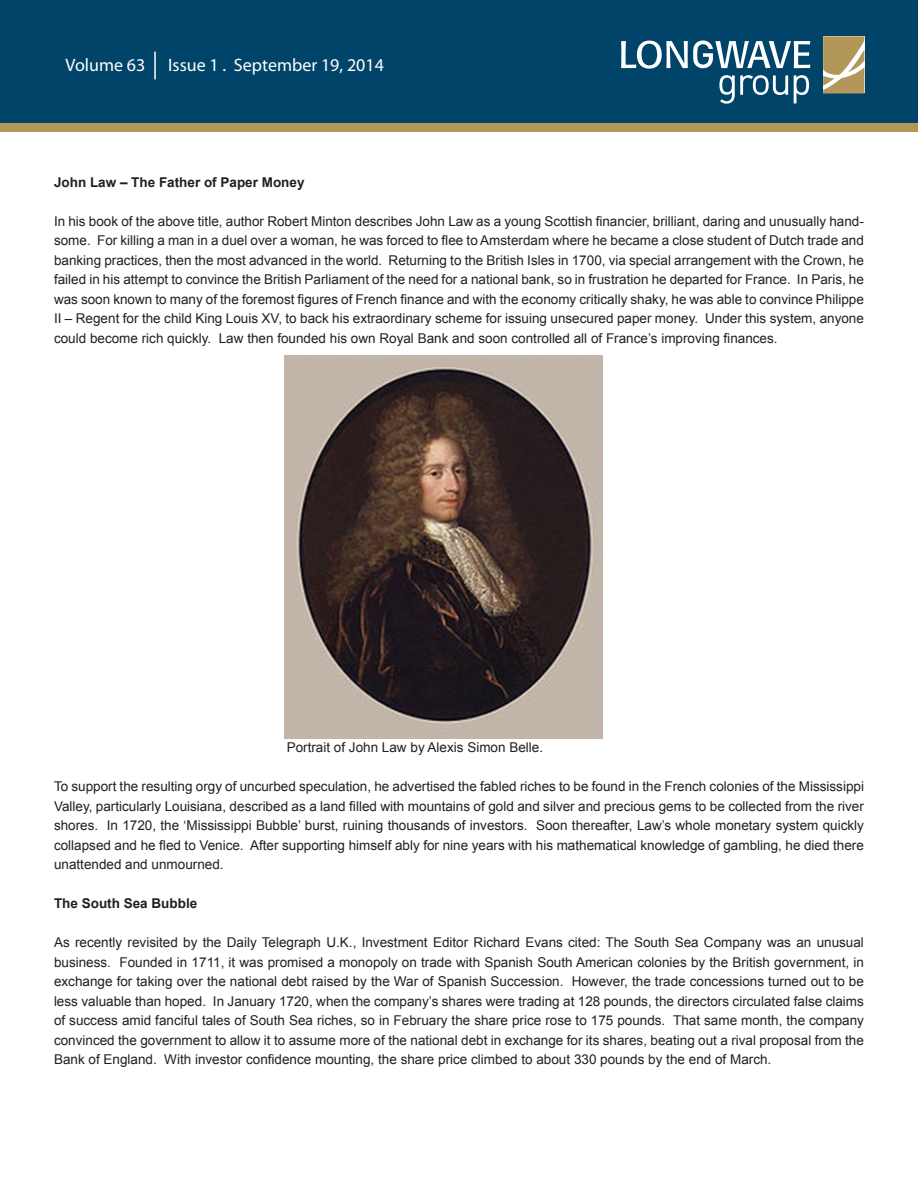
<style>
.page{position:relative;width:918px;height:1188px;background:#fff}
.page>*{position:absolute;margin:0;border:0;box-sizing:border-box;transform-origin:0 0}
.t1{font:18px "Myriad Pro";color:#fff}
.t2{font:13.5px/19.5px "Arial";color:#231f20;text-align:justify}
.t3{font:700 13.5px "Arial";color:#231f20}
</style>
<div class="page">
<div style="left:0;top:122px;width:918px;height:10px;background:#b39759"></div>
<img style="left:284px;top:355px;width:319px;height:383px">
<div style="left:0;top:0;width:918px;height:123px;background:#00446a"></div>
<hr style="left:154px;top:52px;width:2px;height:27px;background:#fff">
<svg style="left:621px;top:40px;width:189px;height:29px"></svg>
<svg style="left:719px;top:75px;width:69px;height:29px"></svg>
<svg style="left:794px;top:75px;width:15px;height:28px"></svg>
<svg style="left:823px;top:36px;width:41px;height:58px;background:#bfa977"></svg>
<p class="t1" style="left:66px;top:54px;width:81px">Volume 63</p>
<p class="t1" style="left:168px;top:54px;width:217px">Issue 1 . September 19, 2014</p>
<p class="t3" style="left:54px;top:173px;width:252px">John Law – The Father of Paper Money</p>
<p class="t2" style="left:54px;top:211px;width:811px">In his book of the above title, author Robert Minton describes John Law as a young Scottish financier, brilliant, daring and unusually hand&shy;some. For killing a man in a duel over a woman, he was forced to flee to Amsterdam where he became a close student of Dutch trade and banking practices, then the most advanced in the world. Returning to the British Isles in 1700, via special arrangement with the Crown, he failed in his attempt to convince the British Parliament of the need for a national bank, so in frustration he departed for France. In Paris, he was soon known to many of the foremost figures of French finance and with the economy critically shaky, he was able to convince Philippe II – Regent for the child King Louis XV, to back his extraordinary scheme for issuing unsecured paper money. Under this system, anyone could become rich quickly. Law then founded his own Royal Bank and soon controlled all of France’s improving finances.</p>
<p class="t2" style="left:287px;top:738px;width:258px">Portrait of John Law by Alexis Simon Belle.</p>
<p class="t2" style="left:54px;top:777px;width:812px">To support the resulting orgy of uncurbed speculation, he advertised the fabled riches to be found in the French colonies of the Mississippi Valley, particularly Louisiana, described as a land filled with mountains of gold and silver and precious gems to be collected from the river shores. In 1720, the ‘Mississippi Bubble’ burst, ruining thousands of investors. Soon thereafter, Law’s whole monetary system quickly collapsed and he fled to Venice. After supporting himself ably for nine years with his mathematical knowledge of gambling, he died there unattended and unmourned.</p>
<p class="t3" style="left:54px;top:895px;width:145px">The South Sea Bubble</p>
<p class="t2" style="left:54px;top:933px;width:811px">As recently revisited by the Daily Telegraph U.K., Investment Editor Richard Evans cited: The South Sea Company was an unusual business. Founded in 1711, it was promised a monopoly on trade with Spanish South American colonies by the British government, in exchange for taking over the national debt raised by the War of Spanish Succession. However, the trade concessions turned out to be less valuable than hoped. In January 1720, when the company’s shares were trading at 128 pounds, the directors circulated false claims of success amid fanciful tales of South Sea riches, so in February the share price rose to 175 pounds. That same month, the company convinced the government to allow it to assume more of the national debt in exchange for its shares, beating out a rival proposal from the Bank of England. With investor confidence mounting, the share price climbed to about 330 pounds by the end of March.</p>
</div>
